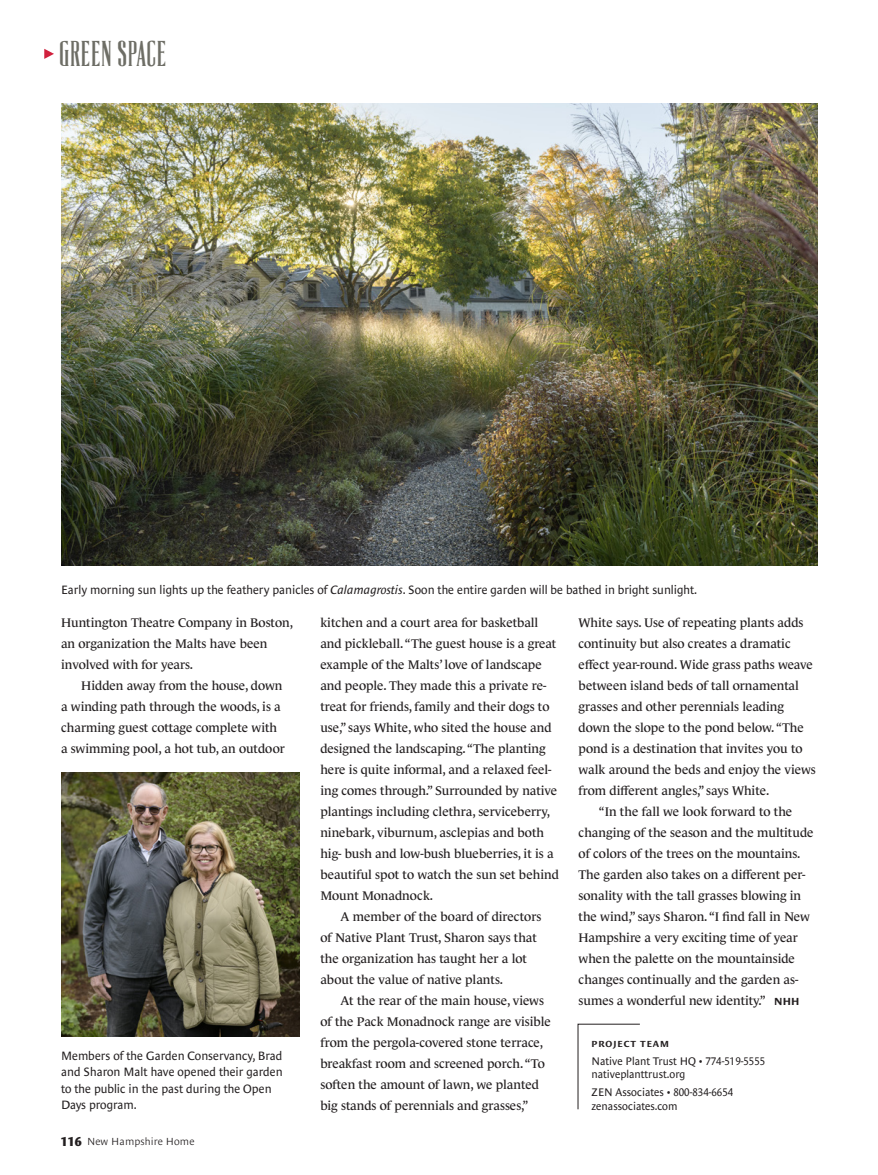
<style>
.page{position:relative;width:878px;height:1175px;background:#fff}
.page>*{position:absolute;margin:0;border:0;box-sizing:border-box;transform-origin:0 0}
.La_Tribune_Flag{font:36px "La Tribune CP";letter-spacing:.02em;color:#6d6d65}
.Le_Monde_Journal__2nd_paragraph{font:12.75px/21px "Le Monde Journal Std";color:#231f20}
.Le_Monde_Sans_caption{font:12.3px/16.5px "Le Monde Sans Std";color:#231f20;scale:.95 1}
.Le_Monde_Sans_caption-2{font:11.25px/13.5px "Le Monde Sans Std";color:#231f20;scale:.95 1}
.t1{font:300 10.5px "Le Monde Sans Std";letter-spacing:.01em;color:#231f20}
.Le_Monde_Sans_caption-3{font:700 9px "Le Monde Sans Std";letter-spacing:.1em;color:#231f20}
.s1{font-style:italic}
.s2{font-family:"Le Monde Sans Std";font-weight:700;font-size:10.5px}
.s3{font-weight:700;font-stretch:expanded;font-size:13.2px}
</style>
<div class="page">
<svg style="left:44px;top:49px;width:10px;height:10px"></svg>
<img style="left:61px;top:104px;width:756px;height:461px">
<svg style="left:577px;top:1023px;width:63px;height:86px"></svg>
<img style="left:61px;top:772px;width:239px;height:264px">
<p class="La_Tribune_Flag" style="left:59px;top:36px;width:109px">GREEN SPACE</p>
<p class="Le_Monde_Sans_caption" style="left:61px;top:581px;width:671px">Early morning sun lights up the feathery panicles of <span class="s1">Calamagrostis</span>. Soon the entire garden will be bathed in bright sunlight.</p>
<p class="Le_Monde_Journal__2nd_paragraph" style="left:61px;top:612px;width:233px">Huntington Theatre Company in Boston, an organization the Malts have been involved with for years.</p>
<p class="Le_Monde_Journal__2nd_paragraph" style="left:61px;top:675px;width:225px;text-indent:20px">Hidden away from the house, down a winding path through the woods, is a charming guest cottage complete with a swimming pool, a hot tub, an outdoor</p>
<p class="Le_Monde_Journal__2nd_paragraph" style="left:320px;top:612px;width:240px">kitchen and a court area for basketball and pickleball. “The guest house is a great example of the Malts’ love of landscape and people. They made this a private re&shy;treat for friends, family and their dogs to use,” says White, who sited the house and designed the landscaping. “The planting here is quite informal, and a relaxed feel&shy;ing comes through.” Surrounded by native plantings including clethra, serviceberry, ninebark, viburnum, asclepias and both hig- bush and low-bush blueberries, it is a beautiful spot to watch the sun set behind Mount Monadnock.</p>
<p class="Le_Monde_Journal__2nd_paragraph" style="left:320px;top:906px;width:222px;text-indent:20px">A member of the board of directors of Native Plant Trust, Sharon says that the organization has taught her a lot about the value of native plants.</p>
<p class="Le_Monde_Journal__2nd_paragraph" style="left:320px;top:990px;width:232px;text-indent:20px">At the rear of the main house, views of the Pack Monadnock range are visible from the pergola-covered stone terrace, breakfast room and screened porch. “To soften the amount of lawn, we planted big stands of perennials and grasses,”</p>
<p class="Le_Monde_Journal__2nd_paragraph" style="left:578px;top:612px;width:238px">White says. Use of repeating plants adds continuity but also creates a dramatic effect year-round. Wide grass paths weave between island beds of tall ornamental grasses and other perennials leading down the slope to the pond below. “The pond is a destination that invites you to walk around the beds and enjoy the views from different angles,” says White.</p>
<p class="Le_Monde_Journal__2nd_paragraph" style="left:578px;top:801px;width:236px;text-indent:20px">“In the fall we look forward to the changing of the season and the multitude of colors of the trees on the mountains.<br>The garden also takes on a different per&shy;sonality with the tall grasses blowing in the wind,” says Sharon. “I find fall in New Hampshire a very exciting time of year when the palette on the mountainside changes continually and the garden as&shy;sumes a wonderful new identity.” <span class="s2">NHH</span></p>
<p class="Le_Monde_Sans_caption-3" style="left:591px;top:1038px;width:79px">PROJECT TEAM</p>
<p class="Le_Monde_Sans_caption-2" style="left:591px;top:1053px;width:184px">Native Plant Trust HQ • 774-519-5555 nativeplanttrust.org</p>
<p class="Le_Monde_Sans_caption-2" style="left:591px;top:1085px;width:151px">ZEN Associates • 800-834-6654 zenassociates.com</p>
<p class="Le_Monde_Sans_caption" style="left:61px;top:1047px;width:235px">Members of the Garden Conservancy, Brad and Sharon Malt have opened their garden to the public in the past during the Open Days program.</p>
<p class="t1" style="left:61px;top:1135px;width:135px"><span class="s3">116</span> New Hampshire Home</p>
</div>
